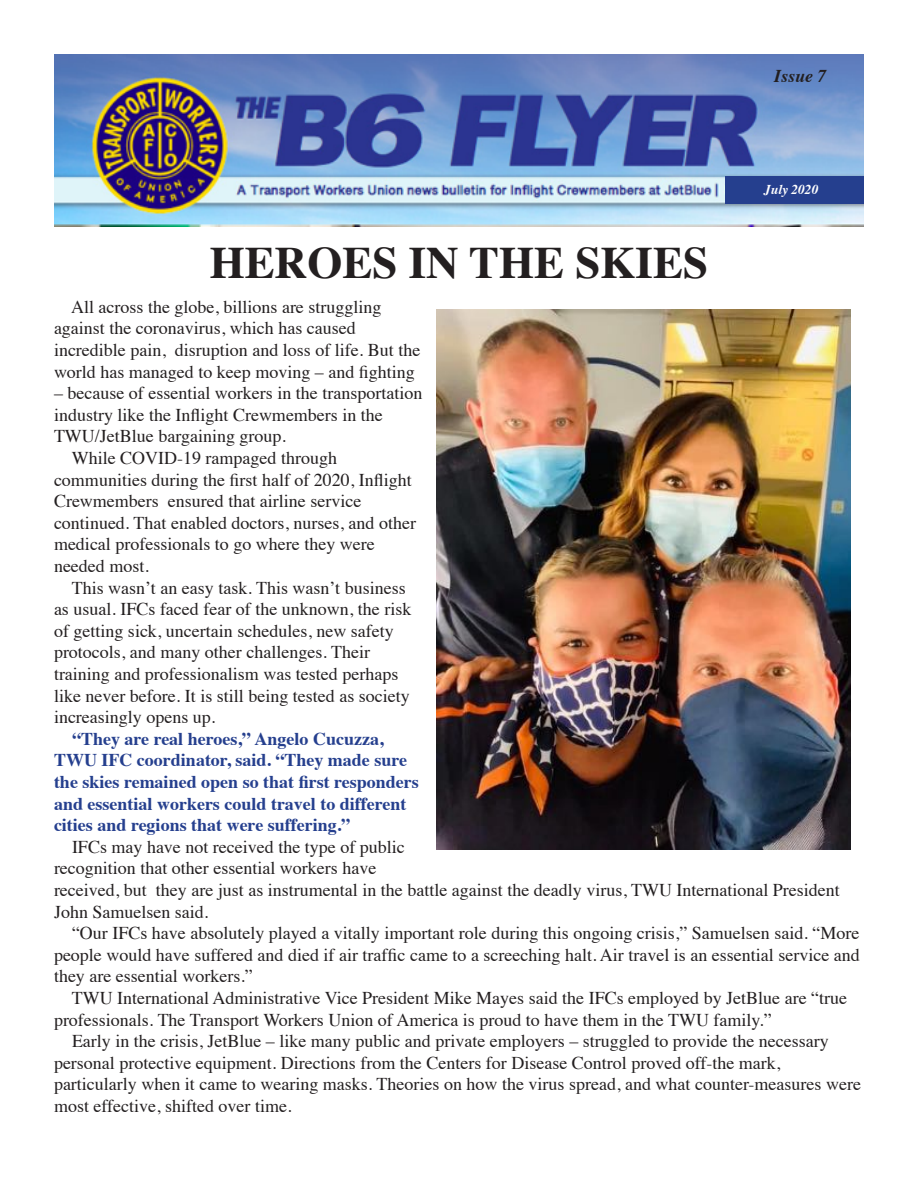
<style>
.page{position:relative;width:918px;height:1188px;background:#fff}
.page>*{position:absolute;margin:0;border:0;box-sizing:border-box;transform-origin:0 0}
.t1{font:700 45px "Times";color:#231f20}
.t2{font:18px/21.6px "Times";color:#231f20}
.t3{font:700 18px/21.6px "Times";color:#253f8e}
.t4{font:italic 700 18px "Times";color:#231f20}
.t5{font:italic 700 13.5px "Times";color:#fff}
</style>
<div class="page">
<img style="left:436px;top:309px;width:414px;height:540px">
<img style="left:54px;top:54px;width:810px;height:173px">
<div style="left:725px;top:176px;width:139px;height:28px;background:#253f8e"></div>
<p class="t4" style="left:774px;top:69px;width:54px">Issue 7</p>
<p class="t5" style="left:764px;top:184px;width:56px">July 2020</p>
<h1 class="t1" style="left:210px;top:244px;width:500px">HEROES IN THE SKIES</h1>
<p class="t2" style="left:54px;top:297px;width:368px;text-indent:17px">All across the globe, billions are struggling against the coronavirus, which has caused incredible pain, disruption and loss of life. But the world has managed to keep moving – and fighting</p>
<p class="t2" style="left:54px;top:384px;width:370px">– because of essential workers in the transportation</p>
<p class="t2" style="left:54px;top:405px;width:330px">industry like the Inflight Crewmembers in the</p>
<p class="t2" style="left:54px;top:427px;width:234px">TWU/JetBlue bargaining group.</p>
<p class="t2" style="left:72px;top:449px;width:267px">While COVID-19 rampaged through</p>
<p class="t2" style="left:54px;top:470px;width:360px">communities during the first half of 2020, Inflight</p>
<p class="t2" style="left:54px;top:492px;width:309px">Crewmembers ensured that airline service</p>
<p class="t2" style="left:54px;top:513px;width:364px">continued. That enabled doctors, nurses, and other</p>
<p class="t2" style="left:54px;top:535px;width:322px">medical professionals to go where they were</p>
<p class="t2" style="left:54px;top:557px;width:96px">needed most.</p>
<p class="t2" style="left:72px;top:578px;width:336px">This wasn’t an easy task. This wasn’t business</p>
<p class="t2" style="left:54px;top:600px;width:359px">as usual. IFCs faced fear of the unknown, the risk</p>
<p class="t2" style="left:54px;top:621px;width:341px">of getting sick, uncertain schedules, new safety</p>
<p class="t2" style="left:54px;top:643px;width:318px">protocols, and many other challenges. Their</p>
<p class="t2" style="left:54px;top:665px;width:346px">training and professionalism was tested perhaps</p>
<p class="t2" style="left:54px;top:686px;width:357px">like never before. It is still being tested as society</p>
<p class="t2" style="left:54px;top:708px;width:163px">increasingly opens up.</p>
<p class="t3" style="left:54px;top:729px;width:366px;text-indent:18px">“They are real heroes,” Angelo Cucuzza, TWU IFC coordinator, said. “They made sure the skies remained open so that first responders and essential workers could travel to different cities and regions that were suffering.”</p>
<p class="t2" style="left:54px;top:837px;width:787px;text-indent:18px">IFCs may have not received the type of public<br>recognition that other essential workers have<br>received, but they are just as instrumental in the battle against the deadly virus, TWU International President John Samuelsen said.</p>
<p class="t2" style="left:54px;top:924px;width:807px;text-align:justify;text-indent:18px">“Our IFCs have absolutely played a vitally important role during this ongoing crisis,” Samuelsen said. “More people would have suffered and died if air traffic came to a screeching halt. Air travel is an essential service and they are essential workers.”</p>
<p class="t2" style="left:54px;top:989px;width:795px;text-indent:18px">TWU International Administrative Vice President Mike Mayes said the IFCs employed by JetBlue are “true professionals. The Transport Workers Union of America is proud to have them in the TWU family.”</p>
<p class="t2" style="left:54px;top:1032px;width:809px;text-indent:18px">Early in the crisis, JetBlue – like many public and private employers – struggled to provide the necessary personal protective equipment. Directions from the Centers for Disease Control proved off-the mark, particularly when it came to wearing masks. Theories on how the virus spread, and what counter-measures were most effective, shifted over time.</p>
</div>
